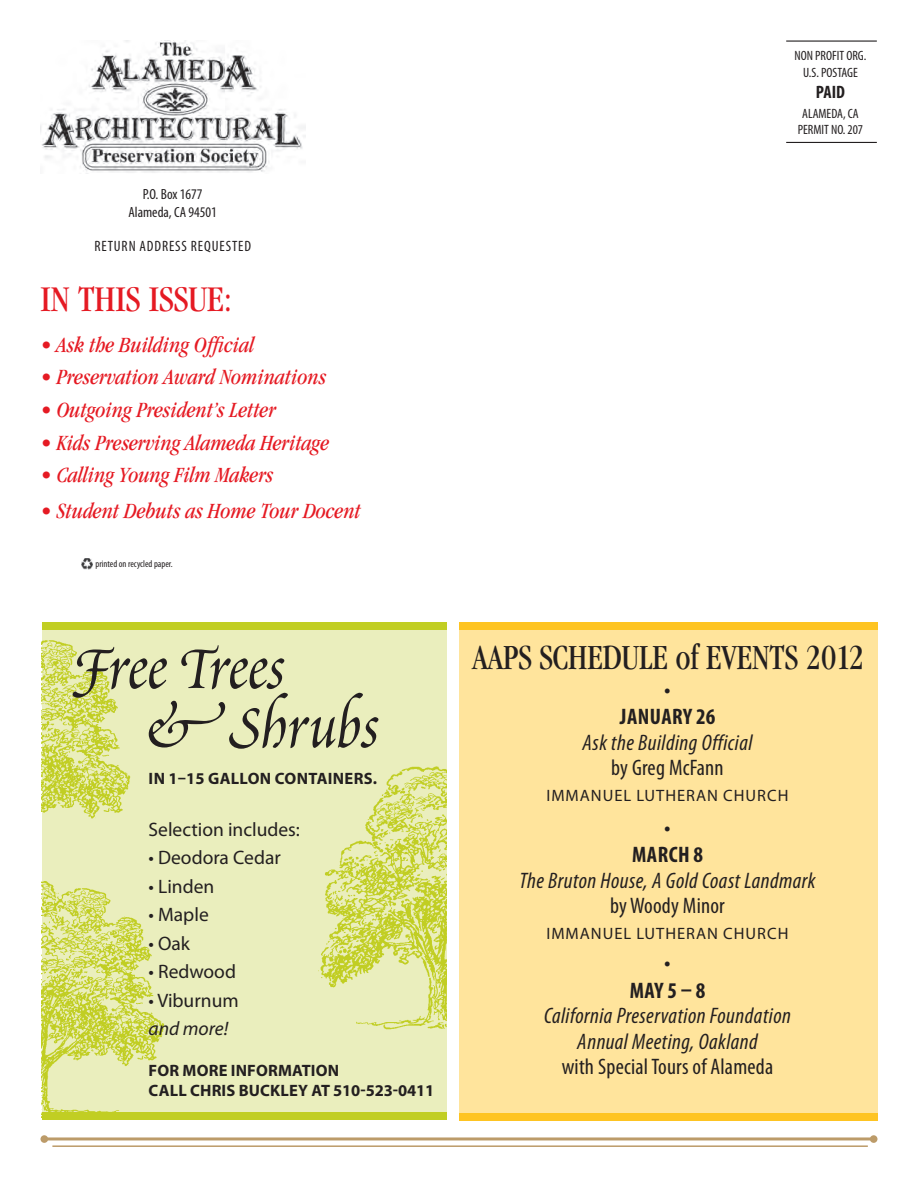
<style>
.page{position:relative;width:918px;height:1188px;background:#fff}
.page>*{position:absolute;margin:0;border:0;box-sizing:border-box;transform-origin:0 0}
.t1{font:75px/58.8px "Poetica Chancery III";color:#231f20}
.t2{font:condensed 37.5px "Garamond";color:#e51a23}
.t3{font:condensed 36.6px "Garamond";color:#231f20;scale:.94 1}
.t4{font:italic condensed 22.5px "Garamond";color:#e51a23}
.t5{font:italic condensed 22.5px/25.5px "Myriad Pro";letter-spacing:.02em;color:#231f20;text-align:center}
.t6{font:condensed 22.5px "Myriad Pro";letter-spacing:.01em;color:#231f20}
.t7{font:700 condensed 22.5px/27.3px "Myriad Pro";letter-spacing:.02em;color:#231f20;text-align:center}
.t8{font:19.5px "Myriad Pro";color:#231f20}
.t9{font:italic 19.5px "Myriad Pro";color:#231f20}
.t10{font:700 condensed 18px "Myriad Pro";color:#231f20}
.t11{font:700 16.5px/19.8px "Myriad Pro";letter-spacing:.01em;color:#231f20}
.t12{font:16.5px "Myriad Pro";letter-spacing:.06em;color:#231f20}
.t13{font:condensed 15px "Myriad Pro";letter-spacing:.06em;color:#231f20}
.t14{font:condensed 14.85px/17.7px "Myriad Pro";color:#231f20;text-align:center}
.t15{font:condensed 13.5px/16.2px "Myriad Pro";color:#231f20;text-align:center}
.t16{font:condensed 9.75px "Myriad Pro";color:#231f20}
</style>
<div class="page">
<img style="left:40px;top:40px;width:265px;height:134px">
<hr style="left:786px;top:40px;width:91px;height:2px;background:#231f20">
<hr style="left:786px;top:142px;width:91px;height:1px;background:#231f20">
<div style="left:459px;top:623px;width:419px;height:497px;background:#ffe49c"></div>
<div style="left:459px;top:623px;width:419px;height:7px;background:#fec422"></div>
<div style="left:459px;top:1113px;width:419px;height:7px;background:#fec422"></div>
<svg style="left:81px;top:559px;width:11px;height:10px"></svg>
<hr style="left:45px;top:1137px;width:828px;height:3px;background:#bc9b69">
<div style="left:870px;top:1135px;width:7px;height:8px;background:#bc9b69;border-radius:50%"></div>
<div style="left:40px;top:1135px;width:8px;height:8px;background:#bc9b69;border-radius:50%"></div>
<hr style="left:52px;top:1145px;width:816px;height:2px;background:#bc9b69">
<div style="left:42px;top:622px;width:405px;height:498px;background:#eaeebd"></div>
<img style="left:42px;top:640px;width:89px;height:179px">
<img style="left:42px;top:881px;width:132px;height:232px">
<div style="left:42px;top:622px;width:405px;height:8px;background:#c1ce23"></div>
<div style="left:42px;top:1113px;width:405px;height:7px;background:#c1ce23"></div>
<img style="left:318px;top:766px;width:129px;height:264px">
<p class="t14" style="left:129px;top:185px;width:90px">P.O. Box 1677<br>Alameda, CA 94501</p>
<p class="t13" style="left:94px;top:237px;width:158px">Return Address Requested</p>
<h2 class="t2" style="left:40px;top:279px;width:193px">IN THIS ISSUE:</h2>
<p class="t4" style="left:40px;top:332px;width:215px">• Ask the Building Official</p>
<p class="t4" style="left:40px;top:365px;width:287px">• Preservation Award Nominations</p>
<p class="t4" style="left:40px;top:397px;width:237px">• Outgoing President’s Letter</p>
<p class="t4" style="left:40px;top:430px;width:290px">• Kids Preserving Alameda Heritage</p>
<p class="t4" style="left:40px;top:463px;width:234px">• Calling Young Film Makers</p>
<p class="t4" style="left:40px;top:498px;width:322px">• Student Debuts as Home Tour Docent</p>
<p class="t16" style="left:96px;top:557px;width:79px">printed on recycled paper.</p>
<h1 class="t1" style="left:146px;top:642px;width:234px;text-indent:-72px">Free Trees<br>&amp; Shrubs</h1>
<p class="t11" style="left:149px;top:768px;width:230px">IN 1–15 GALLON CONTAINERS.</p>
<p class="t8" style="left:148px;top:817px;width:153px">Selection includes:</p>
<p class="t8" style="left:148px;top:846px;width:134px">• Deodora Cedar</p>
<p class="t8" style="left:148px;top:874px;width:67px">• Linden</p>
<p class="t8" style="left:148px;top:903px;width:62px">• Maple</p>
<p class="t8" style="left:148px;top:931px;width:43px">• Oak</p>
<p class="t8" style="left:148px;top:960px;width:89px">• Redwood</p>
<p class="t8" style="left:148px;top:988px;width:92px">• Viburnum</p>
<p class="t9" style="left:148px;top:1017px;width:81px">and more!</p>
<p class="t11" style="left:149px;top:1060px;width:53px">FOR MORE</p>
<p class="t11" style="left:149px;top:1060px;width:287px;text-indent:82px">INFOR MATION<br>CALL CHRIS BUCKLEY AT 510-523-0411</p>
<p class="t15" style="left:795px;top:48px;width:73px">NON PROFIT ORG.<br>U.S. POSTAGE</p>
<p class="t10" style="left:816px;top:81px;width:31px">PAID</p>
<p class="t15" style="left:798px;top:105px;width:67px">ALAMEDA, CA<br>PERMIT NO. 207</p>
<h3 class="t3" style="left:473px;top:637px;width:418px">AAPS SCHEDULE OF EVENTS 2012</h3>
<p class="t7" style="left:620px;top:675px;width:97px">•<br>JANUARY 26</p>
<p class="t5" style="left:583px;top:729px;width:171px">Ask the Building Official</p>
<p class="t6" style="left:611px;top:754px;width:114px">by Greg McFann</p>
<p class="t12" style="left:546px;top:785px;width:244px">IMMANUEL LUTHERAN CHURCH</p>
<p class="t7" style="left:632px;top:813px;width:72px">•<br>MARCH 8</p>
<p class="t5" style="left:519px;top:867px;width:298px">The Bruton House, A Gold Coast Landmark</p>
<p class="t6" style="left:610px;top:892px;width:116px">by Woody Minor</p>
<p class="t12" style="left:546px;top:923px;width:244px">IMMANUEL LUTHERAN CHURCH</p>
<p class="t7" style="left:630px;top:949px;width:77px">•<br>MAY 5 – 8</p>
<p class="t5" style="left:544px;top:1003px;width:248px">California Preservation Foundation<br>Annual Meeting, Oakland</p>
<p class="t6" style="left:562px;top:1053px;width:213px">with Special Tours of Alameda</p>
</div>
